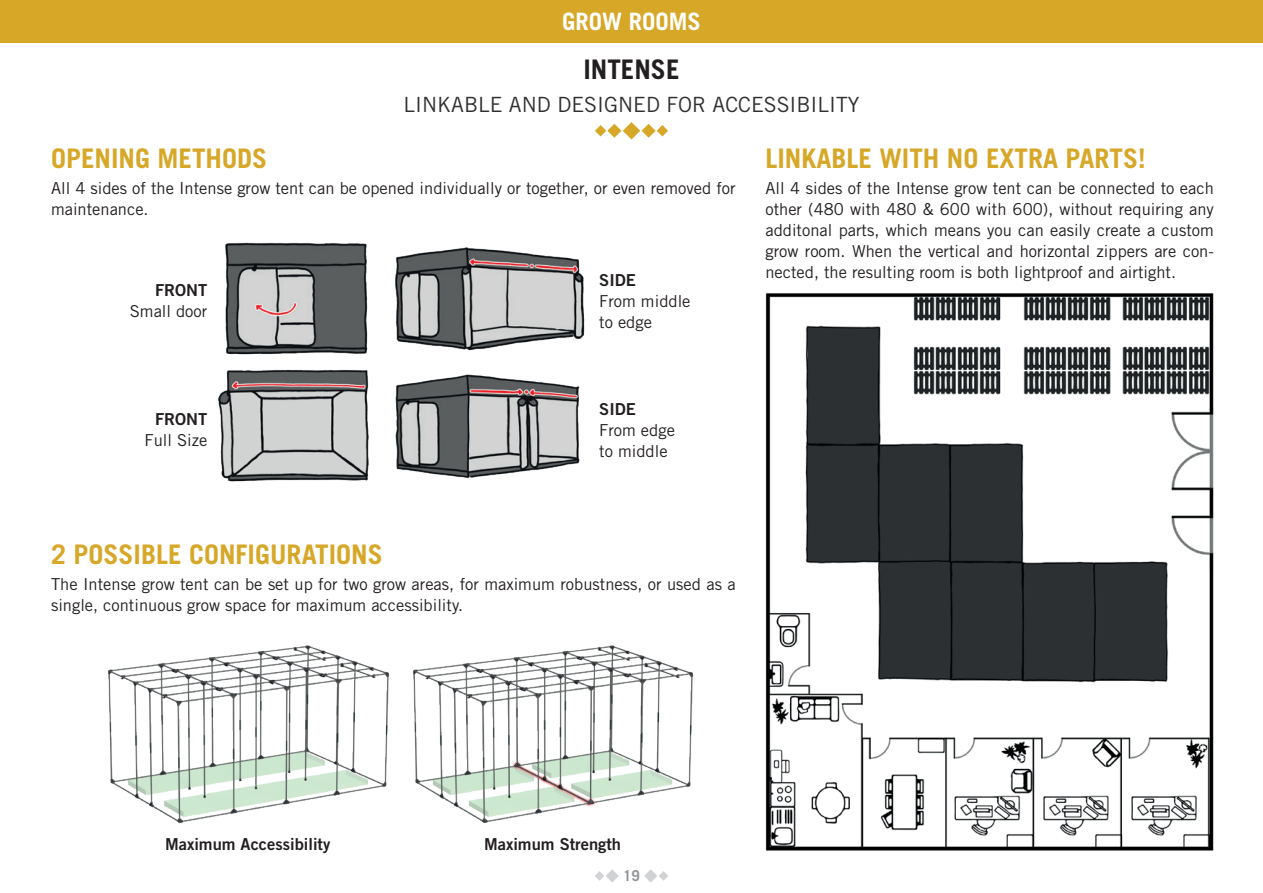
<style>
.page{position:relative;width:1263px;height:893px;background:#fff}
.page>*{position:absolute;margin:0;border:0;box-sizing:border-box;transform-origin:0 0}
.t1{font:700 27px "Trade Gothic LT Std";color:#d7a728}
.t2{font:700 27px "Trade Gothic LT Std";color:#231f20}
.t3{font:700 24px "Trade Gothic LT Std";color:#fff}
.t4{font:21px "Trade Gothic LT Std";color:#312f30}
.t5{font:16.5px/21px "Trade Gothic LT Std";color:#231f20}
.t6{font:16.5px "Trade Gothic LT Std Bd 2";color:#231f20}
.t7{font:700 15px "Trade Gothic LT Std";color:#939598}
</style>
<div class="page">
<div style="left:0;top:0;width:1263px;height:43px;background:#d7a728"></div>
<svg style="left:644px;top:869px;width:24px;height:13px"></svg>
<svg style="left:595px;top:869px;width:24px;height:13px"></svg>
<svg style="left:595px;top:122px;width:73px;height:18px"></svg>
<img style="left:765px;top:293px;width:449px;height:558px">
<img style="left:108px;top:645px;width:282px;height:179px">
<img style="left:413px;top:645px;width:281px;height:179px">
<img style="left:218px;top:369px;width:151px;height:113px">
<img style="left:395px;top:374px;width:185px;height:105px">
<img style="left:395px;top:247px;width:190px;height:104px">
<img style="left:225px;top:242px;width:143px;height:113px">
<h2 class="t3" style="left:562px;top:7px;width:140px">GROW ROOMS</h2>
<h1 class="t2" style="left:583px;top:53px;width:98px">INTENSE</h1>
<p class="t4" style="left:403px;top:92px;width:458px">LINKABLE AND DESIGNED FOR ACCESSIBILITY</p>
<h1 class="t1" style="left:765px;top:142px;width:382px">LINKABLE WITH NO EXTRA PARTS!</h1>
<p class="t5" style="left:765px;top:177px;width:450px;text-align:justify">All 4 sides of the Intense grow tent can be connected to each other (480 with 480 &amp; 600 with 600), without requiring any additonal parts, which means you can easily create a custom grow room. When the vertical and horizontal zippers are con&shy;nected, the resulting room is both lightproof and airtight.</p>
<h1 class="t1" style="left:51px;top:142px;width:218px">OPENING METHODS</h1>
<p class="t5" style="left:51px;top:177px;width:686px">All 4 sides of the Intense grow tent can be opened individually or together, or even removed for maintenance.</p>
<p class="t6" style="left:599px;top:269px;width:38px">SIDE</p>
<p class="t5" style="left:599px;top:290px;width:93px">From middle to edge</p>
<p class="t6" style="left:155px;top:280px;width:54px">FRONT</p>
<p class="t5" style="left:130px;top:301px;width:79px">Small door</p>
<p class="t6" style="left:155px;top:409px;width:54px">FRONT</p>
<p class="t5" style="left:144px;top:430px;width:64px">Full Size</p>
<p class="t6" style="left:599px;top:399px;width:38px">SIDE</p>
<p class="t5" style="left:599px;top:419px;width:77px">From edge to middle</p>
<h1 class="t1" style="left:51px;top:538px;width:333px">2 POSSIBLE CONFIGURATIONS</h1>
<p class="t5" style="left:51px;top:573px;width:686px">The Intense grow tent can be set up for two grow areas, for maximum robustness, or used as a single, continuous grow space for maximum accessibility.</p>
<p class="t6" style="left:165px;top:834px;width:167px">Maximum Accessibility</p>
<p class="t6" style="left:484px;top:834px;width:139px">Maximum Strength</p>
<p class="t7" style="left:623px;top:867px;width:18px">19</p>
</div>
